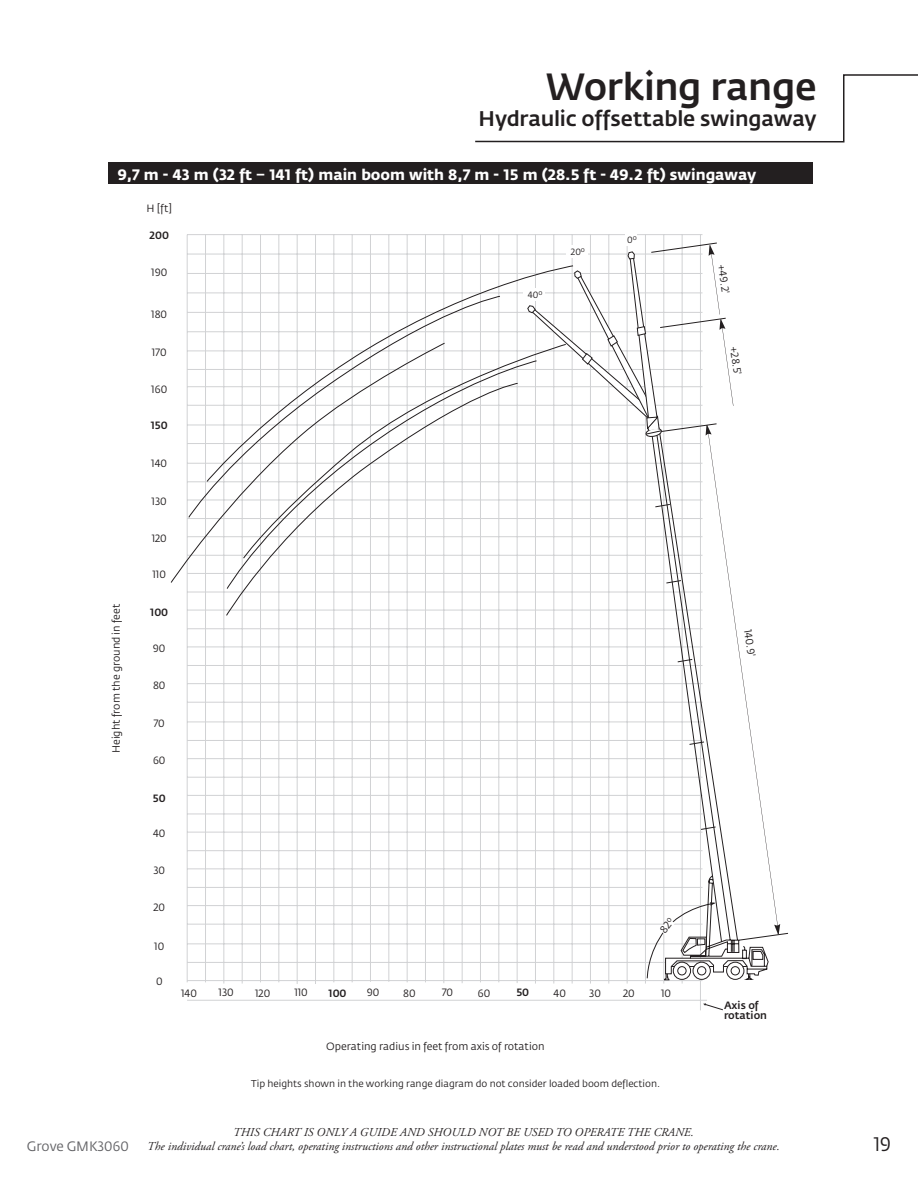
<style>
.page{position:relative;width:918px;height:1188px;background:#fff}
.page>*{position:absolute;margin:0;border:0;box-sizing:border-box;transform-origin:0 0}
.t1{font:500 37.5px "Fedra Sans Pro";letter-spacing:-.01em;color:#231f20}
.t2{font:500 21px "Fedra Sans Pro";letter-spacing:-.005em;color:#231f20}
.t3{font:19.5px "Fedra Sans Pro";color:#231f20}
.Chart_reverse_bar_he{font:700 15px "Fedra Sans Pro";color:#fff}
.t4{font:13.5px "Fedra Sans Pro";color:#636366}
.t5{font:italic 12px "Adobe Garamond Pro";color:#231f20}
.t6{font:10.5px/12.6px "Fedra Sans Pro";color:#231f20}
.t7{font:500 10.5px/9.6px "Fedra Sans Pro";color:#231f20}
.Spec_BodyCopy{font:9.75px "Fedra Sans Pro";color:#231f20}
.t8{font:9px "Fedra Sans Pro";color:#231f20}
</style>
<div class="page">
<svg style="left:475px;top:74px;width:443px;height:69px"></svg>
<hr style="left:187px;top:235px;width:1px;height:747px;background:#d1d2d4">
<hr style="left:260px;top:235px;width:1px;height:747px;background:#d1d2d4">
<hr style="left:334px;top:235px;width:1px;height:747px;background:#d1d2d4">
<hr style="left:407px;top:235px;width:1px;height:747px;background:#d1d2d4">
<hr style="left:480px;top:235px;width:1px;height:747px;background:#d1d2d4">
<hr style="left:224px;top:235px;width:1px;height:749px;background:#d1d2d4">
<hr style="left:205px;top:235px;width:1px;height:747px;background:#d1d2d4">
<hr style="left:279px;top:235px;width:1px;height:747px;background:#d1d2d4">
<hr style="left:242px;top:235px;width:1px;height:749px;background:#d1d2d4">
<hr style="left:297px;top:235px;width:1px;height:749px;background:#d1d2d4">
<hr style="left:370px;top:235px;width:1px;height:747px;background:#d1d2d4">
<hr style="left:352px;top:235px;width:1px;height:747px;background:#d1d2d4">
<hr style="left:425px;top:235px;width:1px;height:747px;background:#d1d2d4">
<hr style="left:315px;top:235px;width:1px;height:749px;background:#d1d2d4">
<hr style="left:389px;top:235px;width:1px;height:747px;background:#d1d2d4">
<hr style="left:444px;top:235px;width:1px;height:748px;background:#d1d2d4">
<hr style="left:517px;top:235px;width:1px;height:748px;background:#d1d2d4">
<hr style="left:499px;top:235px;width:1px;height:747px;background:#d1d2d4">
<hr style="left:462px;top:235px;width:1px;height:748px;background:#d1d2d4">
<hr style="left:535px;top:235px;width:1px;height:749px;background:#d1d2d4">
<hr style="left:554px;top:235px;width:1px;height:749px;background:#d1d2d4">
<hr style="left:572px;top:235px;width:1px;height:749px;background:#d1d2d4">
<hr style="left:590px;top:235px;width:1px;height:749px;background:#d1d2d4">
<hr style="left:609px;top:235px;width:1px;height:749px;background:#d1d2d4">
<hr style="left:645px;top:235px;width:1px;height:749px;background:#d1d2d4">
<hr style="left:664px;top:235px;width:1px;height:749px;background:#d1d2d4">
<hr style="left:682px;top:235px;width:1px;height:749px;background:#d1d2d4">
<hr style="left:700px;top:235px;width:1px;height:775px;background:#d1d2d4">
<hr style="left:187px;top:254px;width:516px;height:1px;background:#d1d2d4">
<hr style="left:187px;top:234px;width:516px;height:1px;background:#d1d2d4">
<hr style="left:187px;top:647px;width:516px;height:1px;background:#d1d2d4">
<hr style="left:187px;top:683px;width:516px;height:1px;background:#d1d2d4">
<hr style="left:187px;top:722px;width:516px;height:1px;background:#d1d2d4">
<hr style="left:187px;top:758px;width:516px;height:1px;background:#d1d2d4">
<hr style="left:187px;top:628px;width:516px;height:1px;background:#d1d2d4">
<hr style="left:187px;top:665px;width:516px;height:1px;background:#d1d2d4">
<hr style="left:187px;top:702px;width:516px;height:1px;background:#d1d2d4">
<hr style="left:187px;top:740px;width:516px;height:1px;background:#d1d2d4">
<hr style="left:187px;top:777px;width:516px;height:1px;background:#d1d2d4">
<hr style="left:187px;top:795px;width:516px;height:1px;background:#d1d2d4">
<hr style="left:187px;top:832px;width:516px;height:1px;background:#d1d2d4">
<hr style="left:187px;top:869px;width:516px;height:1px;background:#d1d2d4">
<hr style="left:187px;top:905px;width:516px;height:1px;background:#d1d2d4">
<hr style="left:187px;top:814px;width:516px;height:1px;background:#d1d2d4">
<hr style="left:187px;top:850px;width:516px;height:1px;background:#d1d2d4">
<hr style="left:187px;top:887px;width:516px;height:1px;background:#d1d2d4">
<hr style="left:187px;top:924px;width:516px;height:1px;background:#d1d2d4">
<hr style="left:187px;top:944px;width:516px;height:1px;background:#d1d2d4">
<hr style="left:187px;top:962px;width:516px;height:1px;background:#d1d2d4">
<hr style="left:187px;top:980px;width:516px;height:1px;background:#d1d2d4">
<hr style="left:187px;top:1000px;width:520px;height:1px;background:#d1d2d4">
<div style="left:625px;top:233px;width:12px;height:13px;background:#fff"></div>
<svg style="left:310px;top:966px;width:413px;height:45px"></svg>
<svg style="left:171px;top:265px;width:356px;height:351px"></svg>
<div style="left:108px;top:163px;width:704px;height:21px;background:#231f20"></div>
<svg style="left:527px;top:245px;width:253px;height:735px"></svg>
<p class="t1" style="left:546px;top:64px;width:272px">Working range</p>
<p class="t2" style="left:479px;top:106px;width:340px">Hydraulic offsettable swingaway</p>
<p class="Chart_reverse_bar_he" style="left:117px;top:165px;width:640px">9,7 m - 43 m (32 ft – 141 ft) main boom with 8,7 m - 15 m (28.5 ft - 49.2 ft) swingaway</p>
<p class="t6" style="left:110px;top:753px;width:151px;rotate:-90deg">Height from the ground in feet</p>
<p class="t6" style="left:146px;top:202px;width:27px">H [ft]</p>
<p class="t7" style="left:150px;top:230px;width:21px">200</p>
<p class="t6" style="left:151px;top:266px;width:17px">190</p>
<p class="t6" style="left:151px;top:308px;width:17px">180</p>
<p class="t8" style="left:528px;top:290px;width:16px">40<sup>o</sup></p>
<p class="t8" style="left:571px;top:247px;width:16px">20<sup>o</sup></p>
<p class="t8" style="left:627px;top:235px;width:11px">0<sup>o</sup></p>
<p class="t6" style="left:152px;top:346px;width:16px">170</p>
<p class="t6" style="left:151px;top:383px;width:17px">160</p>
<p class="t7" style="left:151px;top:421px;width:18px">150</p>
<p class="t6" style="left:151px;top:458px;width:17px">140</p>
<p class="t6" style="left:152px;top:495px;width:17px">130</p>
<p class="t6" style="left:152px;top:532px;width:17px">120</p>
<p class="t6" style="left:153px;top:568px;width:15px">110</p>
<p class="t7" style="left:150px;top:607px;width:19px">100</p>
<p class="t6" style="left:153px;top:642px;width:14px">90</p>
<p class="t6" style="left:153px;top:679px;width:14px">80</p>
<p class="t6" style="left:154px;top:717px;width:13px">70</p>
<p class="t6" style="left:153px;top:754px;width:14px">60</p>
<p class="t7" style="left:153px;top:794px;width:14px">50</p>
<p class="t6" style="left:153px;top:827px;width:14px">40</p>
<p class="t6" style="left:153px;top:864px;width:13px">30</p>
<p class="t6" style="left:153px;top:901px;width:13px">20</p>
<p class="t6" style="left:154px;top:940px;width:11px">10</p>
<p class="t6" style="left:156px;top:976px;width:8px">0</p>
<p class="t6" style="left:181px;top:987px;width:17px">140</p>
<p class="t6" style="left:219px;top:986px;width:17px">130</p>
<p class="t6" style="left:255px;top:987px;width:17px">120</p>
<p class="t6" style="left:294px;top:986px;width:15px">110</p>
<p class="t7" style="left:329px;top:988px;width:19px">100</p>
<p class="t6" style="left:367px;top:986px;width:14px">90</p>
<p class="t6" style="left:403px;top:987px;width:14px">80</p>
<p class="t6" style="left:442px;top:986px;width:13px">70</p>
<p class="t6" style="left:478px;top:987px;width:14px">60</p>
<p class="t7" style="left:516px;top:988px;width:14px">50</p>
<p class="t6" style="left:554px;top:987px;width:14px">40</p>
<p class="t6" style="left:589px;top:987px;width:13px">30</p>
<p class="t6" style="left:623px;top:987px;width:13px">20</p>
<p class="t6" style="left:661px;top:987px;width:11px">10</p>
<p class="t6" style="left:326px;top:1040px;width:220px">Operating radius in feet from axis of rotation</p>
<p class="Spec_BodyCopy" style="left:251px;top:1077px;width:410px">Tip heights shown in the working range diagram do not consider loaded boom deflection.</p>
<p class="t6" style="left:728px;top:264px;width:30px;rotate:82deg">+49.2'</p>
<p class="t6" style="left:740px;top:346px;width:30px;rotate:82deg">+28.5'</p>
<p class="t6" style="left:754px;top:628px;width:28px;rotate:82deg">140.9'</p>
<p class="t7" style="left:724px;top:1001px;width:44px">Axis of rotation</p>
<p class="t5" style="left:233px;top:1125px;width:462px">THIS CHART IS ONLY A GUIDE AND SHOULD NOT BE USED TO OPERATE THE CRANE.</p>
<p class="t5" style="left:147px;top:1139px;width:634px">The individual crane’s load chart, operating instructions and other instructional plates must be read and understood prior to operating the crane.</p>
<p class="t6" style="left:387px;top:1129px;width:270px">Dimensions are for Largest Grove furnished Hook Block and Headache Ball, with Anti-Two Block Activated.</p>
<p class="t4" style="left:27px;top:1137px;width:103px">Grove GMK3060</p>
<p class="t3" style="left:874px;top:1131px;width:19px">19</p>
</div>
